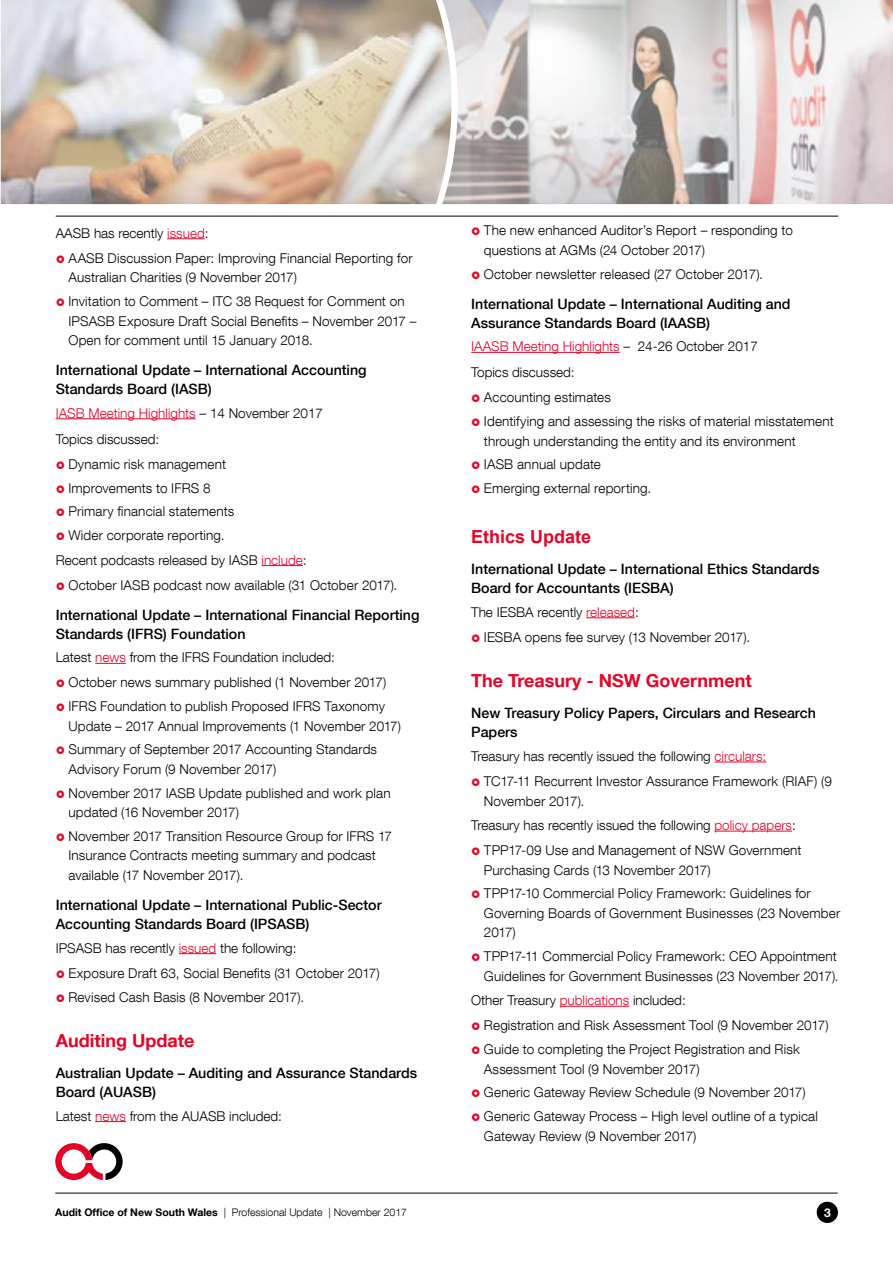
<style>
.page{position:relative;width:893px;height:1263px;background:#fff}
.page>*{position:absolute;margin:0;border:0;box-sizing:border-box;transform-origin:0 0}
.t1{font:700 18px "Helvetica Neue LT Com";color:#e40428}
.t2{font:700 18px "Arial";color:#e40428}
.t3{font:500 14.25px/18.8px "Helvetica Neue LT Com";color:#000}
.t4{font:300 13.5px/19.5px "Helvetica Neue LT Com";letter-spacing:.01em;color:#000}
.t5{font:300 13.5px "Helvetica Neue LT Com";color:#e40428}
.t6{font:700 12px "Helvetica Neue LT Com";color:#fff}
.t7{font:300 10.5px "Helvetica Neue LT Com";color:#000}
.s1{color:#e40428}
.s2{color:#000}
.s3{font-weight:700}
</style>
<div class="page">
<hr style="left:55px;top:1193px;width:783px;height:1px;background:#000">
<div style="left:817px;top:1202px;width:21px;height:21px;background:#000;border-radius:50%"></div>
<svg style="left:55px;top:1143px;width:68px;height:37px"></svg>
<img style="left:452px;top:0;width:441px;height:204px">
<img style="left:1px;top:0;width:451px;height:204px">
<hr style="left:56px;top:216px;width:782px;height:1px;background:#000">
<hr style="left:167px;top:238px;width:38px;height:1px;background:#e40428">
<hr style="left:56px;top:418px;width:140px;height:1px;background:#e40428">
<hr style="left:262px;top:565px;width:41px;height:1px;background:#e40428">
<hr style="left:95px;top:663px;width:31px;height:1px;background:#e40428">
<hr style="left:179px;top:953px;width:37px;height:1px;background:#e40428">
<hr style="left:95px;top:1121px;width:31px;height:1px;background:#e40428">
<hr style="left:471px;top:352px;width:149px;height:1px;background:#e40428">
<hr style="left:586px;top:617px;width:49px;height:1px;background:#e40428">
<hr style="left:715px;top:762px;width:51px;height:1px;background:#e40428">
<hr style="left:715px;top:831px;width:77px;height:1px;background:#e40428">
<hr style="left:560px;top:1006px;width:69px;height:1px;background:#e40428">
<p class="t4" style="left:68px;top:220px;width:346px;line-height:25.2px;text-indent:-13px">AASB has recently <span class="s1">issued</span>:<br>AASB Discussion Paper: Improving Financial Reporting for</p>
<p class="t4" style="left:68px;top:265px;width:338px;line-height:23.7px">Australian Charities (9 November 2017)<br>Invitation to Comment – ITC 38 Request for Comment on</p>
<p class="t4" style="left:68px;top:311px;width:350px">IPSASB Exposure Draft Social Benefits – November 2017 –<br>Open for comment until 15 January 2018.</p>
<p class="t3" style="left:56px;top:361px;width:312px">International Update – International Accounting<br>Standards Board (IASB)</p>
<p class="t5" style="left:56px;top:405px;width:269px">IASB Meeting Highlights <span class="s2">– 14 November 2017</span></p>
<p class="t4" style="left:56px;top:429px;width:105px">Topics discussed:</p>
<p class="t4" style="left:68px;top:454px;width:159px">Dynamic risk management</p>
<p class="t4" style="left:68px;top:478px;width:144px">Improvements to IFRS 8</p>
<p class="t4" style="left:68px;top:501px;width:167px">Primary financial statements</p>
<p class="t4" style="left:68px;top:525px;width:158px">Wider corporate reporting.</p>
<p class="t4" style="left:56px;top:550px;width:252px">Recent podcasts released by IASB <span class="s1">include</span>:</p>
<p class="t4" style="left:68px;top:575px;width:330px">October IASB podcast now available (31 October 2017).</p>
<p class="t3" style="left:56px;top:605px;width:365px">International Update – International Financial Reporting<br>Standards (IFRS) Foundation</p>
<p class="t4" style="left:68px;top:645px;width:319px;line-height:25.2px;text-indent:-13px">Latest <span class="s1">news</span> from the IFRS Foundation included:<br>October news summary published (1 November 2017)</p>
<p class="t4" style="left:68px;top:696px;width:334px">IFRS Foundation to publish Proposed IFRS Taxonomy<br>Update – 2017 Annual Improvements (1 November 2017)</p>
<p class="t4" style="left:68px;top:740px;width:310px">Summary of September 2017 Accounting Standards<br>Advisory Forum (9 November 2017)</p>
<p class="t4" style="left:68px;top:783px;width:324px">November 2017 IASB Update published and work plan updated (16 November 2017)</p>
<p class="t4" style="left:68px;top:826px;width:325px">November 2017 Transition Resource Group for IFRS 17<br>Insurance Contracts meeting summary and podcast available (17 November 2017).</p>
<p class="t3" style="left:56px;top:895px;width:327px">International Update – International Public-Sector<br>Accounting Standards Board (IPSASB)</p>
<p class="t4" style="left:68px;top:935px;width:313px;line-height:25.2px;text-indent:-13px">IPSASB has recently <span class="s1">issued</span> the following:<br>Exposure Draft 63, Social Benefits (31 October 2017)</p>
<p class="t4" style="left:68px;top:987px;width:237px">Revised Cash Basis (8 November 2017).</p>
<h1 class="t1" style="left:56px;top:1029px;width:140px">Auditing Update</h1>
<p class="t3" style="left:56px;top:1063px;width:363px">Australian Update – Auditing and Assurance Standards<br>Board (AUASB)</p>
<p class="t4" style="left:56px;top:1106px;width:228px">Latest <span class="s1">news</span> from the AUASB included:</p>
<p class="t4" style="left:484px;top:221px;width:310px">The new enhanced Auditor’s Report – responding to questions at AGMs (24 October 2017)</p>
<p class="t4" style="left:484px;top:264px;width:280px">October newsletter released (27 October 2017).</p>
<p class="t3" style="left:471px;top:294px;width:321px">International Update – International Auditing and<br>Assurance Standards Board (IAASB)</p>
<p class="t5" style="left:471px;top:338px;width:288px">IAASB Meeting Highlights <span class="s2">– 24-26 October 2017</span></p>
<p class="t4" style="left:471px;top:362px;width:105px">Topics discussed:</p>
<p class="t4" style="left:484px;top:387px;width:129px">Accounting estimates</p>
<p class="t4" style="left:484px;top:411px;width:351px">Identifying and assessing the risks of material misstatement through understanding the entity and its environment</p>
<p class="t4" style="left:484px;top:452px;width:169px;line-height:23.7px">IASB annual update<br>Emerging external reporting.</p>
<h1 class="t2" style="left:471px;top:524px;width:122px">Ethics Update</h1>
<p class="t3" style="left:471px;top:560px;width:350px">International Update – International Ethics Standards<br>Board for Accountants (IESBA)</p>
<p class="t4" style="left:484px;top:599px;width:268px;line-height:25.2px;text-indent:-13px">The IESBA recently <span class="s1">released</span>:<br>IESBA opens fee survey (13 November 2017).</p>
<h1 class="t1" style="left:471px;top:669px;width:282px">The Treasury - NSW Government</h1>
<p class="t3" style="left:471px;top:704px;width:346px">New Treasury Policy Papers, Circulars and Research<br>Papers</p>
<p class="t4" style="left:484px;top:743px;width:349px;line-height:25.2px;text-indent:-13px">Treasury has recently issued the following <span class="s1">circulars:<br></span>TC17-11 Recurrent Investor Assurance Framework (RIAF) (9</p>
<p class="t4" style="left:484px;top:791px;width:102px">November 2017).</p>
<p class="t4" style="left:471px;top:815px;width:326px">Treasury has recently issued the following <span class="s1">policy papers</span>:</p>
<p class="t4" style="left:484px;top:840px;width:319px">TPP17-09 Use and Management of NSW Government</p>
<p class="t4" style="left:484px;top:858px;width:328px;line-height:23.7px">Purchasing Cards (13 November 2017)<br>TPP17-10 Commercial Policy Framework: Guidelines for</p>
<p class="t4" style="left:484px;top:903px;width:358px">Governing Boards of Government Businesses (23 November<br>2017)</p>
<p class="t4" style="left:484px;top:946px;width:356px">TPP17-11 Commercial Policy Framework: CEO Appointment<br>Guidelines for Government Businesses (23 November 2017).</p>
<p class="t4" style="left:484px;top:987px;width:346px;line-height:25.2px;text-indent:-13px">Other Treasury <span class="s1">publications</span> included:<br>Registration and Risk Assessment Tool (9 November 2017)</p>
<p class="t4" style="left:484px;top:1039px;width:317px">Guide to completing the Project Registration and Risk<br>Assessment Tool (9 November 2017)</p>
<p class="t4" style="left:484px;top:1080px;width:335px;line-height:23.7px">Generic Gateway Review Schedule (9 November 2017)<br>Generic Gateway Process – High level outline of a typical</p>
<p class="t4" style="left:484px;top:1126px;width:214px">Gateway Review (9 November 2017)</p>
<p class="t7" style="left:55px;top:1206px;width:353px"><span class="s3">Audit Office of New South Wales</span> | Professional Update | November 2017</p>
<p class="t6" style="left:824px;top:1205px;width:8px">3</p>
</div>
